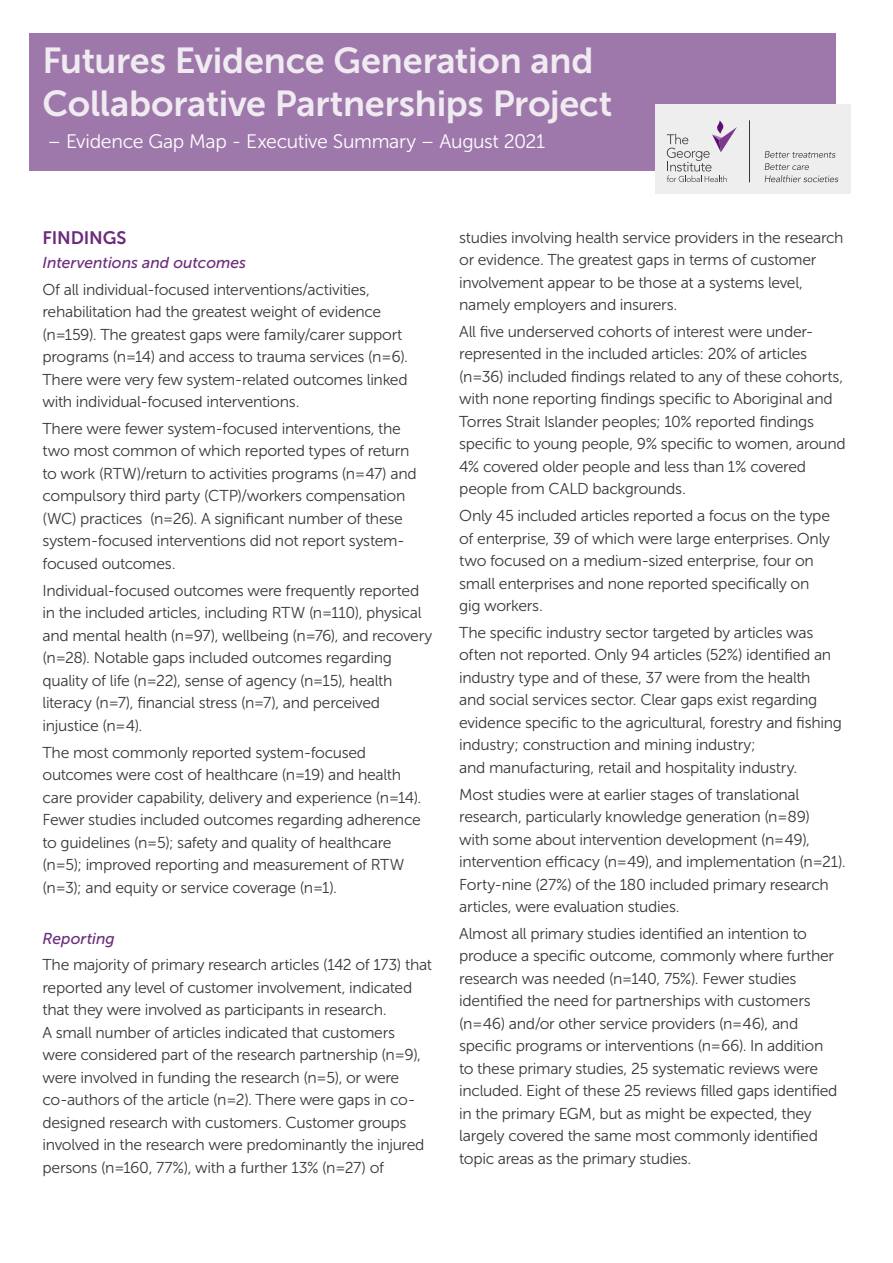
<style>
.page{position:relative;width:893px;height:1263px;background:#fff}
.page>*{position:absolute;margin:0;border:0;box-sizing:border-box;transform-origin:0 0}
.t1{font:36px/43.2px "Museo Sans 700";letter-spacing:-.005em;color:#f0eaf1}
.t2{font:19.5px "Museo Sans 300";letter-spacing:-.015em;color:#fff}
.t3{font:18px "Museo Sans 700";letter-spacing:-.005em;color:#6c2c7d}
.t4{font:15.75px/22.5px "Museo Sans 300";letter-spacing:-.02em;color:#393939}
.t5{font:italic 15.75px "Museo Sans 500";color:#6c2c7d}
</style>
<div class="page">
<div style="left:30px;top:33px;width:806px;height:137px;background:#9e78ab"></div>
<div style="left:655px;top:105px;width:195px;height:89px;background:#eee"></div>
<svg style="left:667px;top:121px;width:70px;height:61px"></svg>
<hr style="left:749px;top:121px;width:1px;height:61px;background:#393939">
<svg style="left:765px;top:151px;width:73px;height:31px"></svg>
<h1 class="t1" style="left:43px;top:39px;width:571px">Futures Evidence Generation and<br>Collaborative Partnerships Project</h1>
<p class="t2" style="left:48px;top:131px;width:499px">– Evidence Gap Map - Executive Summary – August 2021</p>
<p class="t3" style="left:43px;top:228px;width:86px">FINDINGS</p>
<p class="t5" style="left:43px;top:254px;width:205px">Interventions and outcomes</p>
<p class="t4" style="left:43px;top:278px;width:367px">Of all individual-focused interventions/activities, rehabilitation had the greatest weight of evidence (n=159). The greatest gaps were family/carer support programs (n=14) and access to trauma services (n=6).<br>There were very few system-related outcomes linked with individual-focused interventions.</p>
<p class="t4" style="left:43px;top:417px;width:376px">There were fewer system-focused interventions, the two most common of which reported types of return to work (RTW)/return to activities programs (n=47) and compulsory third party (CTP)/workers compensation (WC) practices (n=26). A significant number of these system-focused interventions did not report system&shy;focused outcomes.</p>
<p class="t4" style="left:43px;top:579px;width:391px">Individual-focused outcomes were frequently reported in the included articles, including RTW (n=110), physical and mental health (n=97), wellbeing (n=76), and recovery (n=28). Notable gaps included outcomes regarding quality of life (n=22), sense of agency (n=15), health literacy (n=7), financial stress (n=7), and perceived injustice (n=4).</p>
<p class="t4" style="left:43px;top:741px;width:380px">The most commonly reported system-focused outcomes were cost of healthcare (n=19) and health care provider capability, delivery and experience (n=14).<br>Fewer studies included outcomes regarding adherence to guidelines (n=5); safety and quality of healthcare (n=5); improved reporting and measurement of RTW (n=3); and equity or service coverage (n=1).</p>
<p class="t5" style="left:43px;top:929px;width:74px">Reporting</p>
<p class="t4" style="left:43px;top:954px;width:391px">The majority of primary research articles (142 of 173) that reported any level of customer involvement, indicated that they were involved as participants in research.<br>A small number of articles indicated that customers were considered part of the research partnership (n=9), were involved in funding the research (n=5), or were co-authors of the article (n=2). There were gaps in co&shy;designed research with customers. Customer groups involved in the research were predominantly the injured persons (n=160, 77%), with a further 13% (n=27) of</p>
<p class="t4" style="left:459px;top:226px;width:386px">studies involving health service providers in the research or evidence. The greatest gaps in terms of customer involvement appear to be those at a systems level, namely employers and insurers.</p>
<p class="t4" style="left:459px;top:320px;width:388px">All five underserved cohorts of interest were under&shy;represented in the included articles: 20% of articles (n=36) included findings related to any of these cohorts, with none reporting findings specific to Aboriginal and Torres Strait Islander peoples; 10% reported findings specific to young people, 9% specific to women, around 4% covered older people and less than 1% covered people from CALD backgrounds.</p>
<p class="t4" style="left:459px;top:504px;width:372px">Only 45 included articles reported a focus on the type of enterprise, 39 of which were large enterprises. Only two focused on a medium-sized enterprise, four on small enterprises and none reported specifically on gig workers.</p>
<p class="t4" style="left:459px;top:621px;width:384px">The specific industry sector targeted by articles was often not reported. Only 94 articles (52%) identified an industry type and of these, 37 were from the health<br>and social services sector. Clear gaps exist regarding evidence specific to the agricultural, forestry and fishing industry; construction and mining industry;<br>and manufacturing, retail and hospitality industry.</p>
<p class="t4" style="left:459px;top:783px;width:388px">Most studies were at earlier stages of translational research, particularly knowledge generation (n=89)<br>with some about intervention development (n=49), intervention efficacy (n=49), and implementation (n=21).<br>Forty-nine (27%) of the 180 included primary research articles, were evaluation studies.</p>
<p class="t4" style="left:459px;top:922px;width:380px">Almost all primary studies identified an intention to produce a specific outcome, commonly where further research was needed (n=140, 75%). Fewer studies identified the need for partnerships with customers (n=46) and/or other service providers (n=46), and specific programs or interventions (n=66). In addition to these primary studies, 25 systematic reviews were included. Eight of these 25 reviews filled gaps identified in the primary EGM, but as might be expected, they largely covered the same most commonly identified topic areas as the primary studies.</p>
</div>
